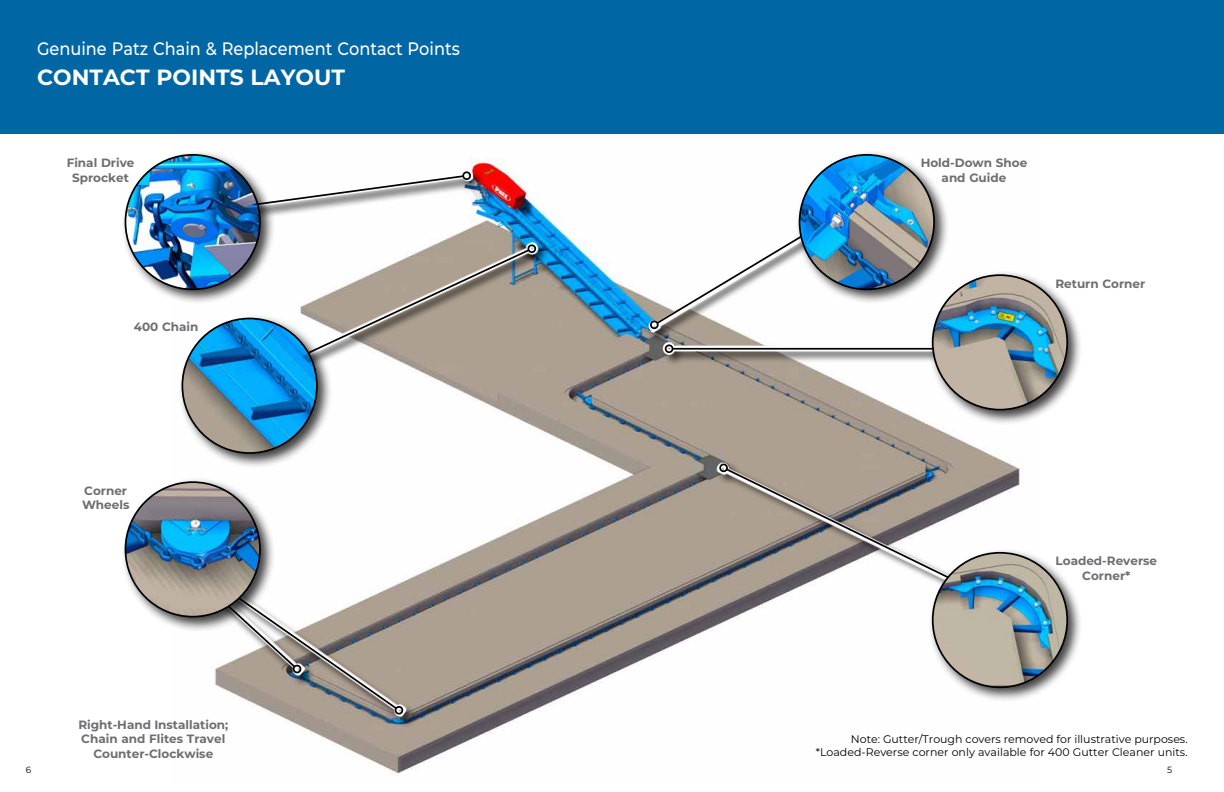
<style>
.page{position:relative;width:1224px;height:792px;background:#fff}
.page>*{position:absolute;margin:0;border:0;box-sizing:border-box;transform-origin:0 0}
.t1{font:700 22px "Montserrat";color:#fefefc}
.t2{font:500 18px "Montserrat";color:#fefefc;scale:.9 1}
.t3{font:700 12px/14.4px "Montserrat";color:#6d6e71;text-align:center}
.t4{font:11px/13.2px "Montserrat";color:#000;text-align:right}
.t5{font:9px "Montserrat";color:#000}
</style>
<div class="page">
<img style="left:172px;top:133px;width:867px;height:640px">
<div style="left:0;top:0;width:1224px;height:133px;background:#0066a4"></div>
<div style="left:647px;top:199px;width:224px;height:144px;background:#000;opacity:.8"></div>
<svg style="left:646px;top:196px;width:217px;height:137px"></svg>
<div style="left:795px;top:150px;width:155px;height:155px;background:#000;opacity:.75"></div>
<img style="left:800px;top:155px;width:134px;height:134px;border-radius:67px">
<div style="left:716px;top:461px;width:279px;height:147px;background:#000;opacity:.8"></div>
<svg style="left:715px;top:459px;width:271px;height:141px"></svg>
<div style="left:928px;top:548px;width:155px;height:155px;background:#000;opacity:.75"></div>
<img style="left:933px;top:553px;width:134px;height:133px">
<div style="left:223px;top:169px;width:262px;height:54px;background:#000;opacity:.8"></div>
<svg style="left:276px;top:169px;width:198px;height:46px"></svg>
<div style="left:462px;top:171px;width:9px;height:9px;border:2px solid #000;border-radius:3px"></div>
<div style="left:121px;top:150px;width:155px;height:155px;background:#000;opacity:.75"></div>
<img style="left:125px;top:155px;width:135px;height:134px;border-radius:67px">
<div style="left:247px;top:242px;width:303px;height:152px;background:#000;opacity:.8"></div>
<svg style="left:246px;top:240px;width:294px;height:147px"></svg>
<svg style="left:248px;top:243px;width:289px;height:139px"></svg>
<div style="left:178px;top:314px;width:154px;height:155px;background:#000;opacity:.75"></div>
<img style="left:182px;top:319px;width:135px;height:134px;border-radius:67px">
<div style="left:662px;top:342px;width:288px;height:25px;background:#000;opacity:.8"></div>
<svg style="left:663px;top:342px;width:265px;height:13px"></svg>
<hr style="left:673px;top:348px;width:263px;height:2px;background:#000">
<div style="left:665px;top:344px;width:8px;height:9px;border:2px solid #000;border-radius:50%"></div>
<div style="left:928px;top:270px;width:155px;height:155px;background:#000;opacity:.75"></div>
<img style="left:933px;top:275px;width:134px;height:135px;border-radius:66px">
<div style="left:188px;top:562px;width:229px;height:166px;background:#000;opacity:.8"></div>
<svg style="left:186px;top:559px;width:222px;height:160px"></svg>
<div style="left:121px;top:477px;width:155px;height:155px;background:#000;opacity:.75"></div>
<img style="left:125px;top:482px;width:135px;height:135px;border-radius:67px">
<h2 class="t2" style="left:37px;top:36px;width:471px">Genuine Patz Chain &amp; Replacement Contact Points</h2>
<h1 class="t1" style="left:37px;top:61px;width:310px">CONTACT POINTS LAYOUT</h1>
<p class="t3" style="left:67px;top:155px;width:69px">Final Drive<br>Sprocket</p>
<p class="t3" style="left:134px;top:319px;width:66px">400 Chain</p>
<p class="t3" style="left:82px;top:483px;width:49px;text-align:left">Corner<br>Wheels</p>
<p class="t3" style="left:78px;top:717px;width:151px">Right-Hand Installation;<br>Chain and Flites Travel<br>Counter-Clockwise</p>
<p class="t3" style="left:921px;top:155px;width:108px">Hold-Down Shoe and Guide</p>
<p class="t3" style="left:1055px;top:276px;width:91px">Return Corner</p>
<p class="t3" style="left:1056px;top:553px;width:103px">Loaded-Reverse<br>Corner*</p>
<p class="t4" style="left:816px;top:732px;width:373px">Note: Gutter/Trough covers removed for illustrative purposes. *Loaded-Reverse corner only available for 400 Gutter Cleaner units.</p>
<p class="t5" style="left:26px;top:764px;width:7px">6</p>
<p class="t5" style="left:1167px;top:764px;width:7px">5</p>
</div>
